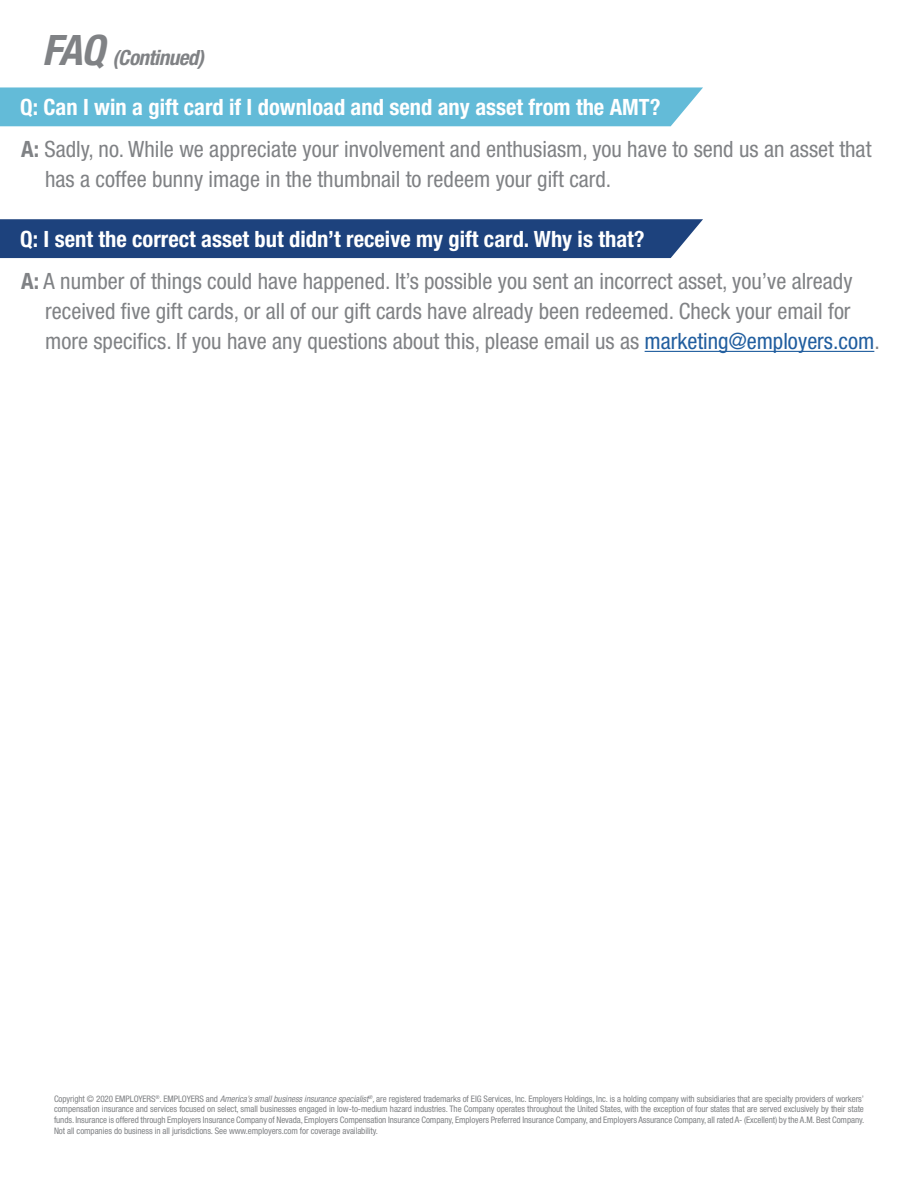
<style>
.page{position:relative;width:918px;height:1188px;background:#fff}
.page>*{position:absolute;margin:0;border:0;box-sizing:border-box;transform-origin:0 0}
.Big_Body{font:condensed 22.5px/30px "Helvetica Neue LT Std";color:#808285}
.Subhead{font:700 condensed 22.5px "Helvetica Neue LT Std";color:#fff}
.Headline_2{font:italic 700 condensed 21px "Helvetica Neue LT Std";letter-spacing:-.025em;color:#808285}
.t1{font:condensed 9px/10.8px "Helvetica Neue LT Std";letter-spacing:-.01em;color:#808285;text-align:justify}
.s1{font-size:42px}
.s2{font-weight:700;color:#fff}
.s3{font-weight:700}
.s4{color:#215e9f}
.s5{font-style:italic}
</style>
<div class="page">
<div style="left:0;top:87px;width:703px;height:39px;background:#63bbd8"></div>
<div style="left:0;top:219px;width:703px;height:39px;background:#1d427d"></div>
<hr style="left:645px;top:351px;width:229px;height:1px;background:#215e9f">
<p class="Headline_2" style="left:42px;top:44px;width:163px"><span class="s1">FAQ</span> (Continued)</p>
<h1 class="Big_Body" style="left:20px;top:86px;width:853px;line-height:42.5px"><span class="s2">Q: Can I win a gift card if I download and send any asset from the AMT?<br></span><span class="s3">A:</span> Sadly, no. While we appreciate your involvement and enthusiasm, you have to send us an asset that</h1>
<p class="Big_Body" style="left:45px;top:164px;width:568px">has a coffee bunny image in the thumbnail to redeem your gift card.</p>
<p class="Subhead" style="left:20px;top:225px;width:626px">Q: I sent the correct asset but didn’t receive my gift card. Why is that?</p>
<p class="Big_Body" style="left:45px;top:266px;width:836px;text-indent:-24px"><span class="s3">A:</span> A number of things could have happened. It’s possible you sent an incorrect asset, you’ve already received five gift cards, or all of our gift cards have already been redeemed. Check your email for more specifics. If you have any questions about this, please email us as <span class="s4">marketing@employers.com</span>.</p>
<p class="t1" style="left:54px;top:1093px;width:812px">Copyright © 2020 EMPLOYERS<sup>®</sup>. EMPLOYERS and <span class="s5">America’s small business insurance specialist</span><sup>®</sup><span class="s5">,</span> are registered trademarks of EIG Services, Inc. Employers Holdings, Inc. is a holding company with subsidiaries that are specialty providers of workers’ compensation insurance and services focused on select, small businesses engaged in low-to-medium hazard industries. The Company operates throughout the United States, with the exception of four states that are served exclusively by their state funds. Insurance is offered through Employers Insurance Company of Nevada, Employers Compensation Insurance Company, Employers Preferred Insurance Company, and Employers Assurance Company, all rated A- (Excellent) by the A.M. Best Company.<br>Not all companies do business in all jurisdictions. See www.employers.com for coverage availability.</p>
</div>
